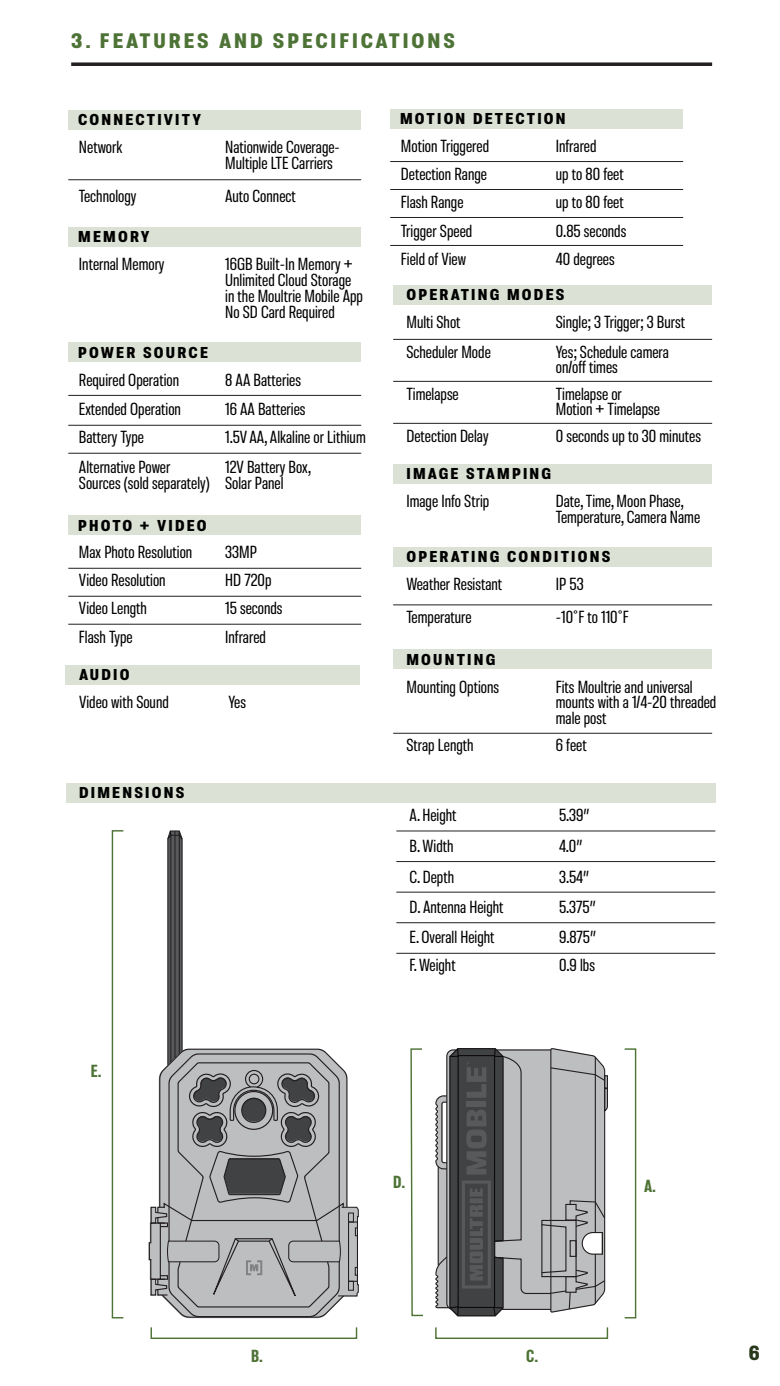
<style>
.page{position:relative;width:780px;height:1386px;background:#fff}
.page>*{position:absolute;margin:0;border:0;box-sizing:border-box;transform-origin:0 0}
.t1{font:900 semi-condensed 21px "Molde";letter-spacing:.14em;color:#4d7336}
.t2{font:900 semi-condensed 20.47px "Molde";color:#2a391b;scale:.95 1}
.t3{font:500 condensed 17.5px/15.8px "Molde";color:#000}
.t4{font:900 condensed 17.5px "Molde";color:#4e7336}
.t5{font:900 semi-condensed 15.75px "Molde";letter-spacing:.14em;color:#000}
.s1{font-family:"Myriad Pro";font-weight:400;font-stretch:normal}
</style>
<div class="page">
<div style="left:68px;top:110px;width:293px;height:20px;background:#dbe1d4"></div>
<hr style="left:68px;top:179px;width:293px;height:1px;background:#231f20">
<div style="left:68px;top:227px;width:293px;height:20px;background:#dbe1d4"></div>
<div style="left:68px;top:343px;width:293px;height:19px;background:#dbe1d4"></div>
<hr style="left:68px;top:395px;width:293px;height:1px;background:#231f20">
<hr style="left:68px;top:425px;width:293px;height:1px;background:#231f20">
<hr style="left:68px;top:453px;width:293px;height:1px;background:#231f20">
<div style="left:68px;top:516px;width:293px;height:19px;background:#dbe1d4"></div>
<hr style="left:68px;top:568px;width:293px;height:1px;background:#231f20">
<hr style="left:68px;top:596px;width:293px;height:1px;background:#231f20">
<hr style="left:68px;top:624px;width:293px;height:1px;background:#231f20">
<div style="left:390px;top:109px;width:293px;height:19px;background:#dbe1d4"></div>
<hr style="left:390px;top:161px;width:293px;height:1px;background:#231f20">
<hr style="left:390px;top:189px;width:293px;height:1px;background:#231f20">
<hr style="left:390px;top:217px;width:293px;height:1px;background:#231f20">
<hr style="left:390px;top:245px;width:293px;height:1px;background:#231f20">
<div style="left:66px;top:665px;width:294px;height:20px;background:#dbe1d4"></div>
<div style="left:393px;top:285px;width:319px;height:20px;background:#dbe1d4"></div>
<hr style="left:393px;top:339px;width:319px;height:1px;background:#231f20">
<hr style="left:393px;top:381px;width:319px;height:1px;background:#231f20">
<hr style="left:393px;top:423px;width:319px;height:1px;background:#231f20">
<div style="left:66px;top:783px;width:649px;height:20px;background:#dbe1d4"></div>
<hr style="left:396px;top:831px;width:319px;height:1px;background:#231f20">
<hr style="left:396px;top:861px;width:319px;height:1px;background:#231f20">
<hr style="left:396px;top:892px;width:319px;height:1px;background:#231f20">
<hr style="left:396px;top:922px;width:319px;height:1px;background:#231f20">
<hr style="left:396px;top:953px;width:319px;height:1px;background:#231f20">
<hr style="left:393px;top:604px;width:319px;height:1px;background:#231f20">
<div style="left:393px;top:464px;width:319px;height:19px;background:#dbe1d4"></div>
<div style="left:393px;top:547px;width:319px;height:20px;background:#dbe1d4"></div>
<hr style="left:393px;top:733px;width:319px;height:1px;background:#231f20">
<div style="left:393px;top:650px;width:319px;height:19px;background:#dbe1d4"></div>
<svg style="left:71px;top:62px;width:641px;height:4px;background:#3e3a3b"></svg>
<div style="left:112px;top:830px;width:12px;height:488px;border:1px solid #4e7336"></div>
<div style="left:624px;top:1048px;width:12px;height:270px;border:1px solid #4e7336"></div>
<svg style="left:410px;top:1048px;width:13px;height:269px"></svg>
<div style="left:150px;top:1327px;width:207px;height:12px;border:1px solid #4e7336"></div>
<div style="left:435px;top:1327px;width:173px;height:12px;border:1px solid #4e7336"></div>
<svg style="left:148px;top:830px;width:211px;height:500px"></svg>
<svg style="left:435px;top:1048px;width:173px;height:269px;background:#919294"></svg>
<p class="t1" style="left:71px;top:33px;width:385px">3. FEATURES AND SPECIFICATIONS</p>
<p class="t5" style="left:78px;top:114px;width:124px">CONNECTIVITY</p>
<p class="t3" style="left:79px;top:141px;width:45px">Network</p>
<p class="t3" style="left:225px;top:141px;width:116px">Nationwide Coverage-<br>Multiple LTE Carriers</p>
<p class="t3" style="left:79px;top:190px;width:59px">Technology</p>
<p class="t3" style="left:225px;top:190px;width:72px">Auto Connect</p>
<p class="t5" style="left:78px;top:231px;width:73px">MEMORY</p>
<p class="t3" style="left:79px;top:258px;width:87px">Internal Memory</p>
<p class="t3" style="left:225px;top:258px;width:139px">16GB Built-In Memory +<br>Unlimited Cloud Storage in the Moultrie Mobile App<br>No SD Card Required</p>
<p class="t5" style="left:78px;top:346px;width:131px">POWER SOURCE</p>
<p class="t3" style="left:79px;top:373px;width:102px">Required Operation</p>
<p class="t3" style="left:225px;top:373px;width:77px">8 AA Batteries</p>
<p class="t3" style="left:79px;top:403px;width:104px">Extended Operation</p>
<p class="t3" style="left:225px;top:403px;width:82px">16 AA Batteries</p>
<p class="t3" style="left:79px;top:431px;width:67px">Battery Type</p>
<p class="t3" style="left:225px;top:431px;width:142px">1.5V AA, Alkaline or Lithium</p>
<p class="t3" style="left:79px;top:461px;width:132px">Alternative Power<br>Sources (sold separately)</p>
<p class="t3" style="left:225px;top:461px;width:87px">12V Battery Box,<br>Solar Panel</p>
<p class="t5" style="left:78px;top:519px;width:130px">PHOTO + VIDEO</p>
<p class="t3" style="left:79px;top:546px;width:115px">Max Photo Resolution</p>
<p class="t3" style="left:225px;top:546px;width:33px">33MP</p>
<p class="t3" style="left:79px;top:574px;width:88px">Video Resolution</p>
<p class="t3" style="left:225px;top:574px;width:48px">HD 720p</p>
<p class="t3" style="left:79px;top:602px;width:69px">Video Length</p>
<p class="t3" style="left:225px;top:602px;width:59px">15 seconds</p>
<p class="t3" style="left:79px;top:631px;width:55px">Flash Type</p>
<p class="t3" style="left:225px;top:631px;width:42px">Infrared</p>
<p class="t5" style="left:79px;top:669px;width:52px">AUDIO</p>
<p class="t3" style="left:79px;top:696px;width:91px">Video with Sound</p>
<p class="t3" style="left:228px;top:696px;width:19px">Yes</p>
<p class="t5" style="left:79px;top:787px;width:107px">DIMENSIONS</p>
<p class="t5" style="left:400px;top:113px;width:167px">MOTION DETECTION</p>
<p class="t3" style="left:401px;top:140px;width:90px">Motion Triggered</p>
<p class="t3" style="left:556px;top:140px;width:42px">Infrared</p>
<p class="t3" style="left:401px;top:167px;width:88px">Detection Range</p>
<p class="t3" style="left:556px;top:167px;width:69px">up to 80 feet</p>
<p class="t3" style="left:401px;top:195px;width:64px">Flash Range</p>
<p class="t3" style="left:556px;top:195px;width:69px">up to 80 feet</p>
<p class="t3" style="left:401px;top:224px;width:73px">Trigger Speed</p>
<p class="t3" style="left:556px;top:224px;width:72px">0.85 seconds</p>
<p class="t3" style="left:401px;top:252px;width:67px">Field of View</p>
<p class="t3" style="left:556px;top:252px;width:60px">40 degrees</p>
<p class="t5" style="left:406px;top:289px;width:159px">OPERATING MODES</p>
<p class="t3" style="left:406px;top:316px;width:56px">Multi Shot</p>
<p class="t3" style="left:556px;top:316px;width:131px">Single; 3 Trigger; 3 Burst</p>
<p class="t3" style="left:406px;top:345px;width:86px">Scheduler Mode</p>
<p class="t3" style="left:556px;top:345px;width:115px">Yes; Schedule camera on/off times</p>
<p class="t3" style="left:406px;top:387px;width:54px">Timelapse</p>
<p class="t3" style="left:556px;top:387px;width:106px">Timelapse or<br>Motion + Timelapse</p>
<p class="t3" style="left:406px;top:430px;width:84px">Detection Delay</p>
<p class="t3" style="left:556px;top:430px;width:147px">0 seconds up to 30 minutes</p>
<p class="t5" style="left:406px;top:468px;width:146px">IMAGE STAMPING</p>
<p class="t3" style="left:406px;top:495px;width:84px">Image Info Strip</p>
<p class="t3" style="left:556px;top:495px;width:146px">Date, Time, Moon Phase,<br>Temperature, Camera Name</p>
<p class="t5" style="left:406px;top:551px;width:205px">OPERATING CONDITIONS</p>
<p class="t3" style="left:406px;top:578px;width:97px">Weather Resistant</p>
<p class="t3" style="left:556px;top:578px;width:29px">IP 53</p>
<p class="t3" style="left:406px;top:611px;width:67px">Temperature</p>
<p class="t3" style="left:556px;top:611px;width:75px">-10<span class="s1">˚</span>F to 110<span class="s1">˚</span>F</p>
<p class="t5" style="left:406px;top:654px;width:90px">MOUNTING</p>
<p class="t3" style="left:406px;top:680px;width:94px">Mounting Options</p>
<p class="t3" style="left:556px;top:680px;width:162px">Fits Moultrie and universal mounts with a 1/4-20 threaded male post</p>
<p class="t3" style="left:406px;top:739px;width:69px">Strap Length</p>
<p class="t3" style="left:556px;top:739px;width:32px">6 feet</p>
<p class="t3" style="left:409px;top:809px;width:49px">A. Height</p>
<p class="t3" style="left:559px;top:802px;width:39px;line-height:30.4px">5.39”<br>4.0”<br>3.54”<br>5.375”<br>9.875”</p>
<p class="t3" style="left:409px;top:832px;width:95px;line-height:30.4px">B. Width<br>C. Depth<br>D. Antenna Height<br>E. Overall Height</p>
<p class="t3" style="left:409px;top:959px;width:48px">F. Weight</p>
<p class="t3" style="left:559px;top:959px;width:37px">0.9 lbs</p>
<p class="t4" style="left:91px;top:1065px;width:12px">E.</p>
<p class="t4" style="left:393px;top:1176px;width:14px">D.</p>
<p class="t4" style="left:644px;top:1180px;width:13px">A.</p>
<p class="t4" style="left:251px;top:1350px;width:13px">B.</p>
<p class="t4" style="left:526px;top:1350px;width:13px">C.</p>
<p class="t2" style="left:748px;top:1346px;width:13px">6</p>
</div>
